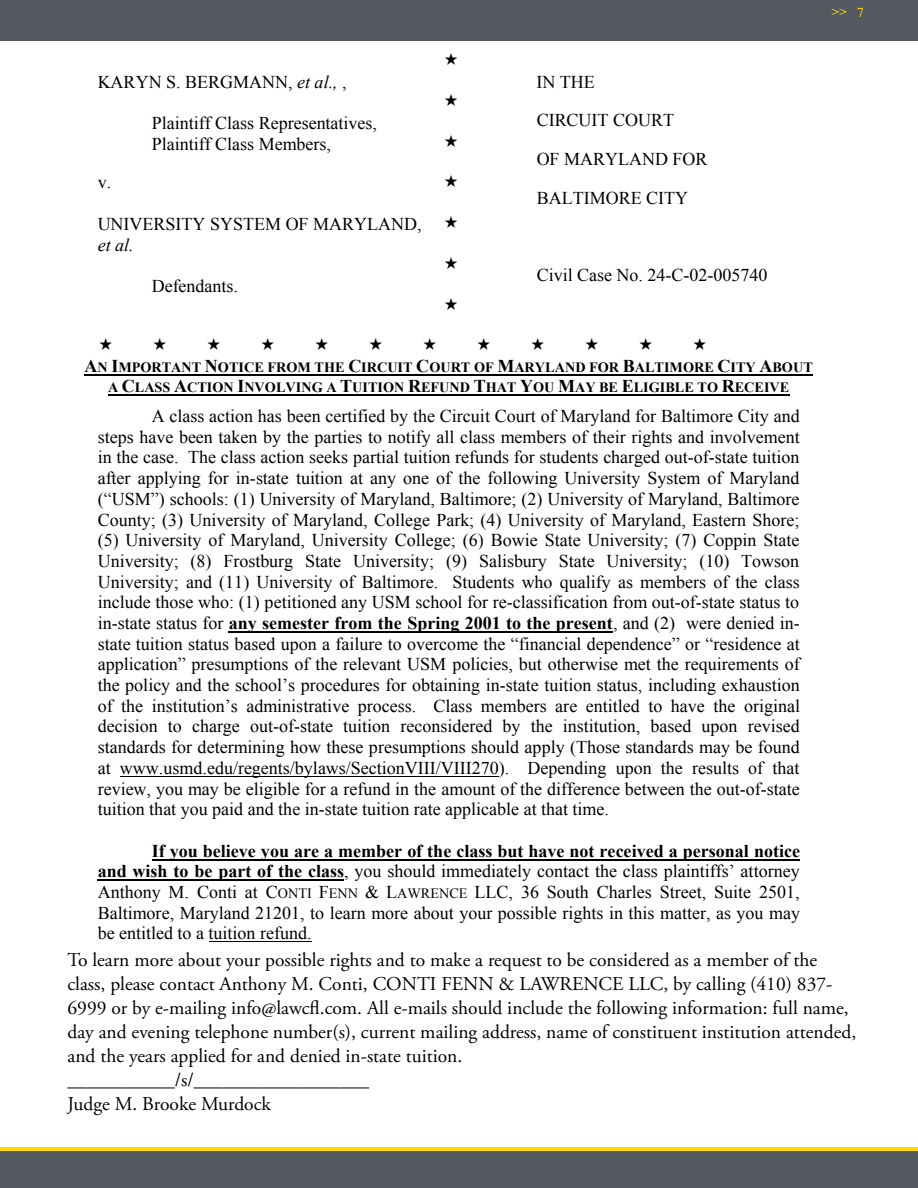
<style>
.page{position:relative;width:918px;height:1188px;background:#fff}
.page>*{position:absolute;margin:0;border:0;box-sizing:border-box;transform-origin:0 0}
.t1{font:19.5px/24px "Adobe Garamond Pro";color:#000}
.t2{font:18px/20.7px "Times New Roman";color:#000}
.t3{font:italic 18px "Times New Roman";color:#000}
.t4{font:700 14.25px/20.7px "Times New Roman";color:#000;text-align:center}
.t5{font:13.5px "Times";color:#ffd900}
.s1{font-style:italic}
.s2{font-size:18px}
.s3{font-weight:700}
.s4{font-size:14.25px}
</style>
<div class="page">
<div style="left:0;top:0;width:918px;height:40px;background:#545861"></div>
<div style="left:0;top:1151px;width:918px;height:37px;background:#545861"></div>
<hr style="left:0;top:1148px;width:918px;height:3px;background:#ffd900">
<hr style="left:85px;top:374px;width:728px;height:1px;background:#000">
<hr style="left:108px;top:394px;width:681px;height:2px;background:#000">
<hr style="left:229px;top:631px;width:384px;height:2px;background:#000">
<hr style="left:120px;top:776px;width:379px;height:1px;background:#000">
<hr style="left:152px;top:859px;width:648px;height:1px;background:#000">
<hr style="left:98px;top:879px;width:246px;height:2px;background:#000">
<hr style="left:209px;top:941px;width:103px;height:1px;background:#000">
<p class="t2" style="left:98px;top:71px;width:251px">KARYN S. BERGMANN, <span class="s1">et al.,</span> ,</p>
<p class="t2" style="left:152px;top:112px;width:227px">Plaintiff Class Representatives,<br>Plaintiff Class Members,</p>
<p class="t2" style="left:98px;top:172px;width:15px">v.</p>
<p class="t2" style="left:98px;top:213px;width:325px">UNIVERSITY SYSTEM OF MARYLAND,</p>
<p class="t3" style="left:98px;top:232px;width:38px">et al.</p>
<p class="t2" style="left:152px;top:275px;width:88px">Defendants.</p>
<p class="t2" style="left:536px;top:62px;width:173px;line-height:38.7px">IN THE<br>CIRCUIT COURT<br>OF MARYLAND FOR<br>BALTIMORE CITY</p>
<p class="t2" style="left:537px;top:264px;width:232px">Civil Case No. 24-C-02-005740</p>
<p class="t5" style="left:832px;top:-2px;width:34px">&gt;&gt; 7</p>
<p class="t4" style="left:85px;top:356px;width:730px"><span class="s2">A</span>N <span class="s2">I</span>MPORTANT <span class="s2">N</span>OTICE FROM THE <span class="s2">C</span>IRCUIT <span class="s2">C</span>OURT OF <span class="s2">M</span>ARYLAND FOR <span class="s2">B</span>ALTIMORE <span class="s2">C</span>ITY <span class="s2">A</span>BOUT<br>A <span class="s2">C</span>LASS <span class="s2">A</span>CTION <span class="s2">I</span>NVOLVING A <span class="s2">T</span>UITION <span class="s2">R</span>EFUND <span class="s2">T</span>HAT <span class="s2">Y</span>OU <span class="s2">M</span>AY BE <span class="s2">E</span>LIGIBLE TO <span class="s2">R</span>ECEIVE</p>
<p class="t2" style="left:98px;top:405px;width:704px;text-align:justify;text-indent:54px">A class action has been certified by the Circuit Court of Maryland for Baltimore City and steps have been taken by the parties to notify all class members of their rights and involvement in the case. The class action seeks partial tuition refunds for students charged out-of-state tuition after applying for in-state tuition at any one of the following University System of Maryland (“USM”) schools: (1) University of Maryland, Baltimore; (2) University of Maryland, Baltimore County; (3) University of Maryland, College Park; (4) University of Maryland, Eastern Shore; (5) University of Maryland, University College; (6) Bowie State University; (7) Coppin State University; (8) Frostburg State University; (9) Salisbury State University; (10) Towson University; and (11) University of Baltimore. Students who qualify as members of the class include those who: (1) petitioned any USM school for re-classification from out-of-state status to in-state status for <span class="s3">any semester from the Spring 2001 to the present</span>, and (2) were denied in&shy;state tuition status based upon a failure to overcome the “financial dependence” or “residence at application” presumptions of the relevant USM policies, but otherwise met the requirements of the policy and the school’s procedures for obtaining in-state tuition status, including exhaustion of the institution’s administrative process. Class members are entitled to have the original decision to charge out-of-state tuition reconsidered by the institution, based upon revised standards for determining how these presumptions should apply (Those standards may be found at www.usmd.edu/regents/bylaws/SectionVIII/VIII270). Depending upon the results of that review, you may be eligible for a refund in the amount of the difference between the out-of-state tuition that you paid and the in-state tuition rate applicable at that time.</p>
<p class="t2" style="left:98px;top:840px;width:704px;text-align:justify;text-indent:54px"><span class="s3">If you believe you are a member of the class but have not received a personal notice and wish to be part of the class</span>, you should immediately contact the class plaintiffs’ attorney Anthony M. Conti at C<span class="s4">ONTI</span> F<span class="s4">ENN</span> &amp; L<span class="s4">AWRENCE</span> LLC, 36 South Charles Street, Suite 2501, Baltimore, Maryland 21201, to learn more about your possible rights in this matter, as you may be entitled to a tuition refund.</p>
<p class="t1" style="left:68px;top:948px;width:790px">To learn more about your possible rights and to make a request to be considered as a member of the class, please contact Anthony M. Conti, CONTI FENN &amp; LAWRENCE LLC, by calling (410) 837- 6999 or by e-mailing info@lawcfl.com. All e-mails should include the following information: full name, day and evening telephone number(s), current mailing address, name of constituent institution attended, and the years applied for and denied in-state tuition.<br>___________/s/__________________<br>Judge M. Brooke Murdock</p>
</div>
